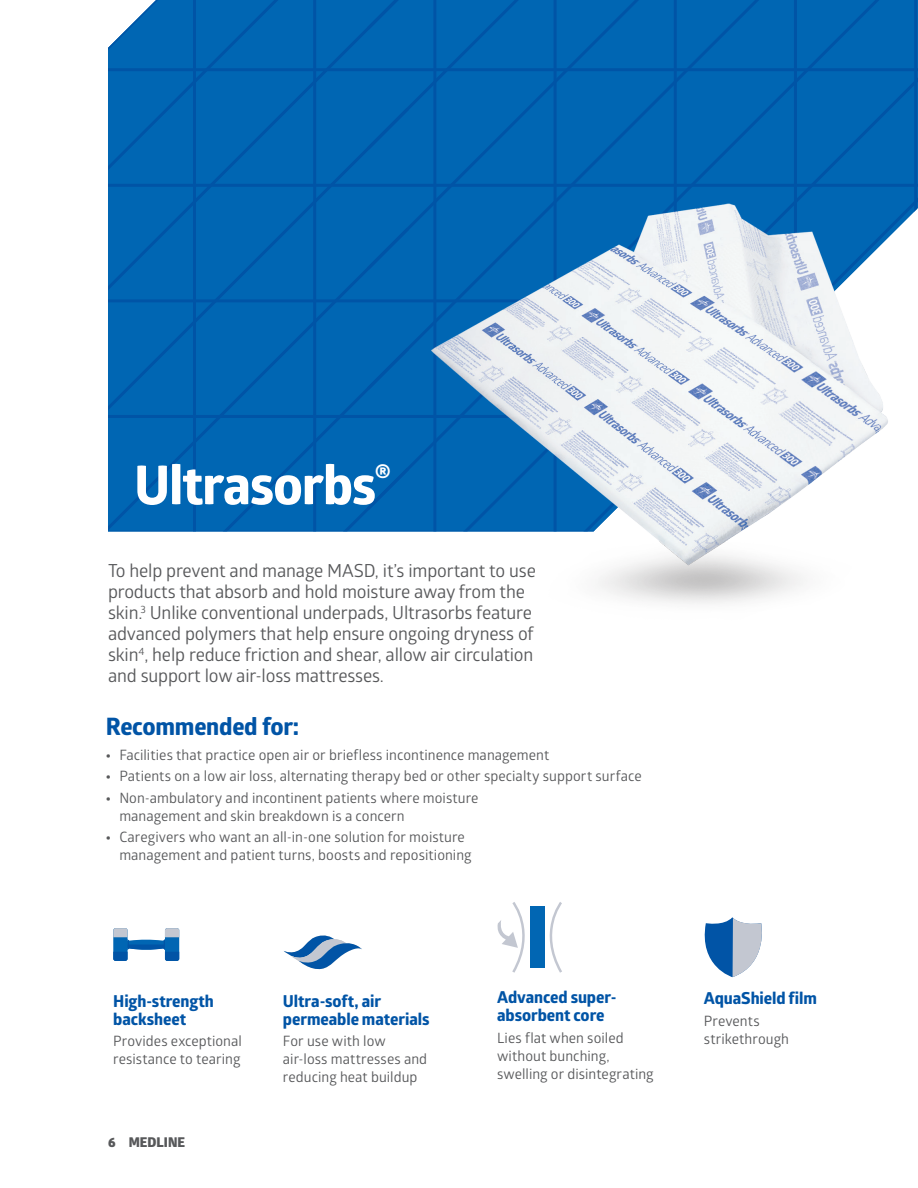
<style>
.page{position:relative;width:918px;height:1188px;background:#fff}
.page>*{position:absolute;margin:0;border:0;box-sizing:border-box;transform-origin:0 0}
.MEDLINE_-_Headline{font:800 54px "Glober";letter-spacing:-.02em;color:#fff}
.MEDLINE_-_Body{font:800 24px "Glober";letter-spacing:-.01em;color:#0154a6}
.MEDLINE_-_Intro_Text{font:18px/21px "Glober";letter-spacing:-.01em;color:#57585a}
.MEDLINE_-_Intro_Text-2{font:800 16.5px/18px "Glober";letter-spacing:-.005em;color:#0154a6}
.MEDLINE_-_Body_-_bul{font:14.25px/18px "Glober";letter-spacing:.005em;color:#57585a}
.t1{font:800 13.5px "Glober";color:#57585a}
.s1{font-weight:800}
</style>
<div class="page">
<div style="left:108px;top:479px;width:103px;height:52px;background:#0066b3"></div>
<div style="left:108px;top:359px;width:256px;height:120px;background:#0066b3"></div>
<div style="left:108px;top:239px;width:256px;height:120px;background:#0066b3"></div>
<div style="left:108px;top:119px;width:256px;height:120px;background:#0066b3"></div>
<div style="left:364px;top:273px;width:56px;height:120px;background:#0066b3"></div>
<div style="left:364px;top:153px;width:554px;height:120px;background:#0066b3"></div>
<div style="left:364px;top:119px;width:554px;height:34px;background:#0066b3"></div>
<div style="left:108px;top:0;width:810px;height:119px;background:#0066b3"></div>
<div style="left:211px;top:412px;width:209px;height:119px;background:#0066b3"></div>
<hr style="left:193px;top:0;width:3px;height:531px;background:#0054a6">
<hr style="left:313px;top:0;width:3px;height:531px;background:#0054a6">
<hr style="left:433px;top:0;width:3px;height:531px;background:#0054a6">
<hr style="left:554px;top:0;width:3px;height:531px;background:#0054a6">
<hr style="left:674px;top:0;width:3px;height:531px;background:#0054a6">
<hr style="left:794px;top:0;width:3px;height:531px;background:#0054a6">
<hr style="left:914px;top:0;width:3px;height:531px;background:#0054a6">
<hr style="left:108px;top:531px;width:810px;height:1px;background:#0054a6">
<hr style="left:108px;top:415px;width:810px;height:3px;background:#0054a6">
<hr style="left:108px;top:299px;width:810px;height:3px;background:#0054a6">
<hr style="left:108px;top:184px;width:810px;height:3px;background:#0054a6">
<hr style="left:108px;top:68px;width:810px;height:3px;background:#0054a6">
<svg style="left:497px;top:902px;width:65px;height:71px"></svg>
<svg style="left:704px;top:917px;width:58px;height:60px"></svg>
<svg style="left:284px;top:935px;width:78px;height:35px"></svg>
<svg style="left:113px;top:928px;width:66px;height:33px"></svg>
<img style="left:420px;top:166px;width:498px;height:438px">
<p class="MEDLINE_-_Headline" style="left:134px;top:446px;width:259px">Ultrasorbs<sup>®</sup></p>
<p class="MEDLINE_-_Intro_Text" style="left:108px;top:560px;width:430px">To help prevent and manage MASD, it’s important to use products that absorb and hold moisture away from the skin.<sup>3</sup> Unlike conventional underpads, Ultrasorbs feature advanced polymers that help ensure ongoing dryness of skin<sup>4</sup>, help reduce friction and shear, allow air circulation and support low air-loss mattresses.</p>
<p class="MEDLINE_-_Body" style="left:106px;top:709px;width:195px">Recommended for:</p>
<p class="MEDLINE_-_Body_-_bul" style="left:106px;top:745px;width:445px"><span class="s1">•</span> Facilities that practice open air or briefless incontinence management</p>
<p class="MEDLINE_-_Body_-_bul" style="left:106px;top:766px;width:537px"><span class="s1">•</span> Patients on a low air loss, alternating therapy bed or other specialty support surface</p>
<p class="MEDLINE_-_Body_-_bul" style="left:119px;top:788px;width:361px;text-indent:-14px"><span class="s1">•</span> Non-ambulatory and incontinent patients where moisture management and skin breakdown is a concern</p>
<p class="MEDLINE_-_Body_-_bul" style="left:119px;top:827px;width:354px;text-indent:-14px"><span class="s1">•</span> Caregivers who want an all-in-one solution for moisture management and patient turns, boosts and repositioning</p>
<p class="MEDLINE_-_Intro_Text-2" style="left:113px;top:992px;width:102px">High-strength backsheet</p>
<p class="MEDLINE_-_Body_-_bul" style="left:113px;top:1032px;width:130px">Provides exceptional resistance to tearing</p>
<p class="t1" style="left:108px;top:1132px;width:79px">6 MEDLINE</p>
<p class="MEDLINE_-_Intro_Text-2" style="left:283px;top:992px;width:148px">Ultra-soft, air permeable materials</p>
<p class="MEDLINE_-_Body_-_bul" style="left:283px;top:1032px;width:146px">For use with low air-loss mattresses and reducing heat buildup</p>
<p class="MEDLINE_-_Intro_Text-2" style="left:497px;top:988px;width:121px">Advanced super&shy;absorbent core</p>
<p class="MEDLINE_-_Body_-_bul" style="left:497px;top:1028px;width:158px">Lies flat when soiled without bunching, swelling or disintegrating</p>
<p class="MEDLINE_-_Intro_Text-2" style="left:704px;top:989px;width:115px">AquaShield film</p>
<p class="MEDLINE_-_Body_-_bul" style="left:704px;top:1011px;width:87px">Prevents strikethrough</p>
</div>
